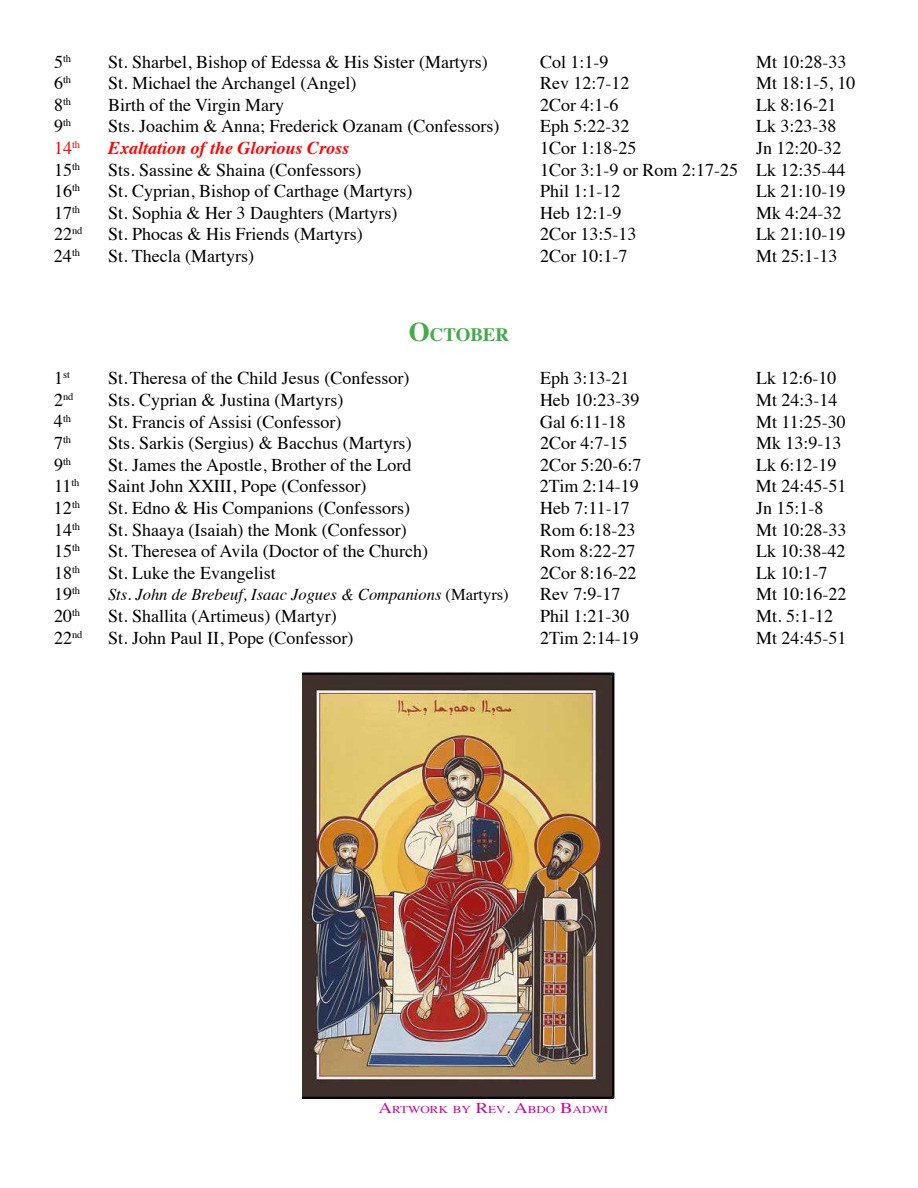
<style>
.page{position:relative;width:918px;height:1188px;background:#fff}
.page>*{position:absolute;margin:0;border:0;box-sizing:border-box;transform-origin:0 0}
.t1{font:700 18.9px "Times";color:#41ad49}
.t2{font:18px "Times";color:#000}
.t3{font:italic 700 18px "Times";color:#f00}
.t4{font:18px "Times";color:#f00}
.t5{font:italic 16.5px "Times";color:#000}
.t6{font:10.5px "Times";color:#000}
.t7{font:10.5px "Times";color:#cb079c;scale:1.25 1}
.s1{font-size:18px}
.s2{font-size:27px}
.s3{font-style:normal}
.s4{font-size:15px}
</style>
<div class="page">
<img style="left:303px;top:672px;width:312px;height:429px">
<p class="t6" style="left:54px;top:48px;width:19px"><span class="s1">5</span>th</p>
<p class="t2" style="left:108px;top:45px;width:381px">St. Sharbel, Bishop of Edessa &amp; His Sister (Martyrs)</p>
<p class="t2" style="left:540px;top:45px;width:70px">Col 1:1-9</p>
<p class="t2" style="left:756px;top:45px;width:92px">Mt 10:28-33</p>
<p class="t6" style="left:54px;top:70px;width:19px"><span class="s1">6</span>th</p>
<p class="t2" style="left:108px;top:66px;width:250px">St. Michael the Archangel (Angel)</p>
<p class="t2" style="left:540px;top:66px;width:91px">Rev 12:7-12</p>
<p class="t2" style="left:756px;top:66px;width:101px">Mt 18:1-5, 10</p>
<p class="t6" style="left:54px;top:91px;width:19px"><span class="s1">8</span>th</p>
<p class="t2" style="left:108px;top:88px;width:178px">Birth of the Virgin Mary</p>
<p class="t2" style="left:540px;top:88px;width:80px">2Cor 4:1-6</p>
<p class="t2" style="left:756px;top:88px;width:82px">Lk 8:16-21</p>
<p class="t6" style="left:54px;top:113px;width:19px"><span class="s1">9</span>th</p>
<p class="t2" style="left:108px;top:109px;width:393px">Sts. Joachim &amp; Anna; Frederick Ozanam (Confessors)</p>
<p class="t2" style="left:540px;top:109px;width:91px">Eph 5:22-32</p>
<p class="t2" style="left:756px;top:109px;width:82px">Lk 3:23-38</p>
<p class="t4" style="left:54px;top:131px;width:28px">14<sup>th</sup></p>
<p class="t3" style="left:108px;top:131px;width:243px">Exaltation of the Glorious Cross</p>
<p class="t2" style="left:540px;top:131px;width:98px">1Cor 1:18-25</p>
<p class="t2" style="left:756px;top:131px;width:87px">Jn 12:20-32</p>
<p class="t2" style="left:54px;top:153px;width:28px">15<sup>th</sup></p>
<p class="t2" style="left:108px;top:153px;width:255px">Sts. Sassine &amp; Shaina (Confessors)</p>
<p class="t2" style="left:540px;top:153px;width:307px">1Cor 3:1-9 or Rom 2:17-25 Lk 12:35-44</p>
<p class="t2" style="left:54px;top:174px;width:28px">16<sup>th</sup></p>
<p class="t2" style="left:108px;top:174px;width:306px">St. Cyprian, Bishop of Carthage (Martyrs)</p>
<p class="t2" style="left:540px;top:174px;width:82px">Phil 1:1-12</p>
<p class="t2" style="left:756px;top:174px;width:91px">Lk 21:10-19</p>
<p class="t2" style="left:54px;top:196px;width:28px">17<sup>th</sup></p>
<p class="t2" style="left:108px;top:196px;width:291px">St. Sophia &amp; Her 3 Daughters (Martyrs)</p>
<p class="t2" style="left:540px;top:196px;width:83px">Heb 12:1-9</p>
<p class="t2" style="left:756px;top:196px;width:87px">Mk 4:24-32</p>
<p class="t2" style="left:54px;top:217px;width:30px">22<sup>nd</sup></p>
<p class="t2" style="left:108px;top:217px;width:256px">St. Phocas &amp; His Friends (Martyrs)</p>
<p class="t2" style="left:540px;top:217px;width:98px">2Cor 13:5-13</p>
<p class="t2" style="left:756px;top:217px;width:91px">Lk 21:10-19</p>
<p class="t2" style="left:54px;top:239px;width:28px">24<sup>th</sup></p>
<p class="t2" style="left:108px;top:239px;width:148px">St. Thecla (Martyrs)</p>
<p class="t2" style="left:540px;top:239px;width:89px">2Cor 10:1-7</p>
<p class="t2" style="left:756px;top:239px;width:83px">Mt 25:1-13</p>
<p class="t1" style="left:409px;top:317px;width:102px"><span class="s2">O</span>CTOBER</p>
<p class="t6" style="left:54px;top:365px;width:17px"><span class="s1">1</span>st</p>
<p class="t2" style="left:108px;top:361px;width:303px">St.Theresa of the Child Jesus (Confessor)</p>
<p class="t2" style="left:540px;top:361px;width:91px">Eph 3:13-21</p>
<p class="t2" style="left:756px;top:361px;width:82px">Lk 12:6-10</p>
<p class="t6" style="left:54px;top:387px;width:21px"><span class="s1">2</span>nd</p>
<p class="t2" style="left:108px;top:383px;width:237px">Sts. Cyprian &amp; Justina (Martyrs)</p>
<p class="t2" style="left:540px;top:383px;width:101px">Heb 10:23-39</p>
<p class="t2" style="left:756px;top:383px;width:83px">Mt 24:3-14</p>
<p class="t6" style="left:54px;top:408px;width:19px"><span class="s1">4</span>th</p>
<p class="t2" style="left:108px;top:405px;width:235px">St. Francis of Assisi (Confessor)</p>
<p class="t2" style="left:540px;top:405px;width:87px">Gal 6:11-18</p>
<p class="t2" style="left:756px;top:405px;width:91px">Mt 11:25-30</p>
<p class="t6" style="left:54px;top:430px;width:19px"><span class="s1">7</span>th</p>
<p class="t2" style="left:108px;top:426px;width:305px">Sts. Sarkis (Sergius) &amp; Bacchus (Martyrs)</p>
<p class="t2" style="left:540px;top:426px;width:89px">2Cor 4:7-15</p>
<p class="t2" style="left:756px;top:426px;width:87px">Mk 13:9-13</p>
<p class="t6" style="left:54px;top:451px;width:19px"><span class="s1">9</span>th</p>
<p class="t2" style="left:108px;top:448px;width:305px">St. James the Apostle, Brother of the Lord</p>
<p class="t2" style="left:540px;top:448px;width:103px">2Cor 5:20-6:7</p>
<p class="t2" style="left:756px;top:448px;width:82px">Lk 6:12-19</p>
<p class="t2" style="left:54px;top:469px;width:27px">11<sup>th</sup></p>
<p class="t2" style="left:108px;top:469px;width:260px">Saint John XXIII, Pope (Confessor)</p>
<p class="t2" style="left:540px;top:469px;width:100px">2Tim 2:14-19</p>
<p class="t2" style="left:756px;top:469px;width:92px">Mt 24:45-51</p>
<p class="t2" style="left:54px;top:491px;width:28px">12<sup>th</sup></p>
<p class="t2" style="left:108px;top:491px;width:304px">St. Edno &amp; His Companions (Confessors)</p>
<p class="t2" style="left:540px;top:491px;width:91px">Heb 7:11-17</p>
<p class="t2" style="left:756px;top:491px;width:69px">Jn 15:1-8</p>
<p class="t2" style="left:54px;top:513px;width:28px">14<sup>th</sup></p>
<p class="t2" style="left:108px;top:513px;width:300px">St. Shaaya (Isaiah) the Monk (Confessor)</p>
<p class="t2" style="left:540px;top:513px;width:97px">Rom 6:18-23</p>
<p class="t2" style="left:756px;top:513px;width:92px">Mt 10:28-33</p>
<p class="t2" style="left:54px;top:534px;width:28px">15<sup>th</sup></p>
<p class="t2" style="left:108px;top:534px;width:322px">St. Theresea of Avila (Doctor of the Church)</p>
<p class="t2" style="left:540px;top:534px;width:97px">Rom 8:22-27</p>
<p class="t2" style="left:756px;top:534px;width:91px">Lk 10:38-42</p>
<p class="t2" style="left:54px;top:556px;width:28px">18<sup>th</sup></p>
<p class="t2" style="left:108px;top:556px;width:169px">St. Luke the Evangelist</p>
<p class="t2" style="left:540px;top:556px;width:98px">2Cor 8:16-22</p>
<p class="t2" style="left:756px;top:556px;width:73px">Lk 10:1-7</p>
<p class="t2" style="left:54px;top:577px;width:28px">19<sup>th</sup></p>
<p class="t5" style="left:108px;top:580px;width:402px">Sts. John de Brebeuf, Isaac Jogues &amp; Companions <span class="s3">(Martyrs)</span></p>
<p class="t2" style="left:540px;top:577px;width:82px">Rev 7:9-17</p>
<p class="t2" style="left:756px;top:577px;width:92px">Mt 10:16-22</p>
<p class="t2" style="left:54px;top:599px;width:28px">20<sup>th</sup></p>
<p class="t2" style="left:108px;top:599px;width:230px">St. Shallita (Artimeus) (Martyr)</p>
<p class="t2" style="left:540px;top:599px;width:91px">Phil 1:21-30</p>
<p class="t2" style="left:756px;top:599px;width:79px">Mt. 5:1-12</p>
<p class="t2" style="left:54px;top:621px;width:30px">22<sup>nd</sup></p>
<p class="t2" style="left:108px;top:621px;width:247px">St. John Paul II, Pope (Confessor)</p>
<p class="t2" style="left:540px;top:621px;width:100px">2Tim 2:14-19</p>
<p class="t2" style="left:756px;top:621px;width:92px">Mt 24:45-51</p>
<p class="t7" style="left:379px;top:1100px;width:185px"><span class="s4">A</span>RTWORK BY <span class="s4">R</span>EV<span class="s4">. A</span>BDO <span class="s4">B</span>ADWI</p>
</div>
